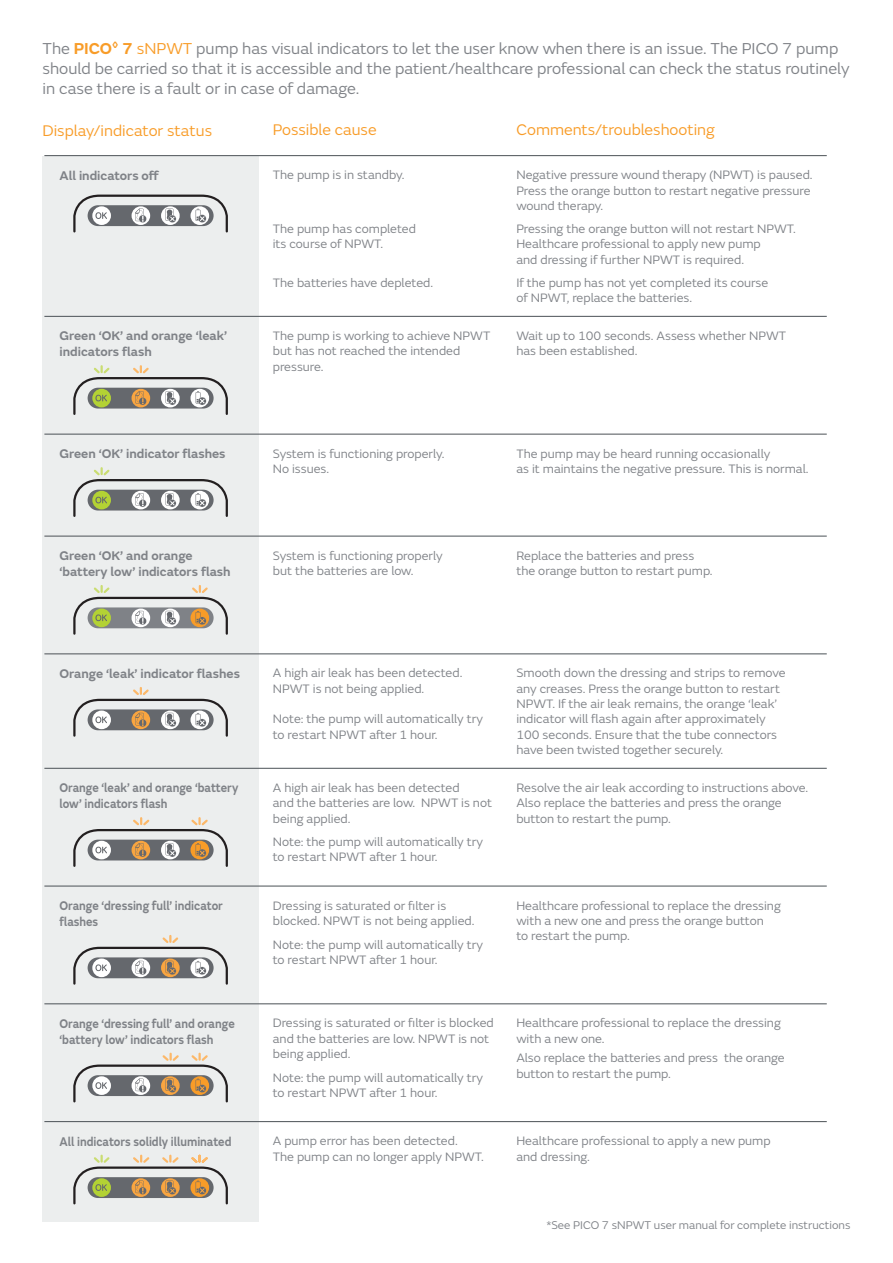
<style>
.page{position:relative;width:893px;height:1263px;background:#fff}
.page>*{position:absolute;margin:0;border:0;box-sizing:border-box;transform-origin:0 0}
.t1{font:16.5px/19.8px "SN Emeric";color:#7f8287}
.t2{font:16.05px "SN Emeric";color:#f89c28}
.t3{font:600 13.2px/15.8px "SN Emeric";color:#7f8287;scale:.9 1}
.t4{font:600 13.2px/15.8px "SN Emeric";color:#7f8287}
.t5{font:12.75px/15.3px "SN Emeric";color:#7f8287}
.t6{font:11.7px "SN Emeric";color:#7f8287}
.s1{font-weight:600;color:#f89c28}
.s2{color:#f89c28}
</style>
<div class="page">
<div style="left:43px;top:156px;width:216px;height:1066px;background:#eceeee"></div>
<hr style="left:44px;top:316px;width:783px;height:1px;background:#4b5156">
<svg style="left:73px;top:365px;width:155px;height:50px"></svg>
<hr style="left:44px;top:536px;width:783px;height:1px;background:#4b5156">
<svg style="left:73px;top:585px;width:155px;height:50px"></svg>
<hr style="left:44px;top:654px;width:783px;height:1px;background:#4b5156">
<svg style="left:73px;top:687px;width:155px;height:50px"></svg>
<svg style="left:73px;top:467px;width:155px;height:50px"></svg>
<hr style="left:44px;top:434px;width:783px;height:1px;background:#4b5156">
<svg style="left:73px;top:194px;width:155px;height:39px"></svg>
<hr style="left:44px;top:155px;width:783px;height:1px;background:#4b5156">
<hr style="left:44px;top:768px;width:783px;height:1px;background:#4b5156">
<svg style="left:73px;top:817px;width:155px;height:50px"></svg>
<hr style="left:44px;top:886px;width:783px;height:1px;background:#4b5156">
<svg style="left:73px;top:935px;width:155px;height:50px"></svg>
<hr style="left:44px;top:1003px;width:783px;height:1px;background:#4b5156">
<hr style="left:44px;top:1121px;width:783px;height:1px;background:#4b5156">
<svg style="left:73px;top:1052px;width:155px;height:51px"></svg>
<svg style="left:73px;top:1154px;width:155px;height:51px"></svg>
<p class="t1" style="left:43px;top:38px;width:809px">The <span class="s1">PICO</span><sup>◊</sup> <span class="s1">7</span> <span class="s2">sNPWT</span> pump has visual indicators to let the user know when there is an issue. The PICO 7 pump should be carried so that it is accessible and the patient/healthcare professional can check the status routinely in case there is a fault or in case of damage.</p>
<p class="t2" style="left:43px;top:121px;width:171px">Display/indicator status</p>
<p class="t2" style="left:273px;top:120px;width:105px">Possible cause</p>
<p class="t2" style="left:516px;top:120px;width:200px">Comments/troubleshooting</p>
<p class="t4" style="left:60px;top:167px;width:101px">All indicators off</p>
<p class="t5" style="left:273px;top:167px;width:133px">The pump is in standby.</p>
<p class="t5" style="left:273px;top:221px;width:145px">The pump has completed its course of NPWT.</p>
<p class="t5" style="left:273px;top:275px;width:162px">The batteries have depleted.</p>
<p class="t5" style="left:516px;top:167px;width:298px">Negative pressure wound therapy (NPWT) is paused.<br>Press the orange button to restart negative pressure wound therapy.</p>
<p class="t5" style="left:516px;top:221px;width:281px">Pressing the orange button will not restart NPWT.<br>Healthcare professional to apply new pump<br>and dressing if further NPWT is required.</p>
<p class="t5" style="left:516px;top:275px;width:254px">If the pump has not yet completed its course of NPWT, replace the batteries.</p>
<p class="t4" style="left:60px;top:328px;width:169px">Green ‘OK’ and orange ‘leak’ indicators flash</p>
<p class="t5" style="left:273px;top:328px;width:219px">The pump is working to achieve NPWT but has not reached the intended pressure.</p>
<p class="t5" style="left:516px;top:328px;width:271px">Wait up to 100 seconds. Assess whether NPWT has been established.</p>
<p class="t4" style="left:60px;top:446px;width:168px">Green ‘OK’ indicator flashes</p>
<p class="t5" style="left:273px;top:446px;width:173px">System is functioning properly.<br>No issues.</p>
<p class="t5" style="left:516px;top:446px;width:294px">The pump may be heard running occasionally<br>as it maintains the negative pressure. This is normal.</p>
<p class="t4" style="left:60px;top:548px;width:173px">Green ‘OK’ and orange ‘battery low’ indicators flash</p>
<p class="t5" style="left:273px;top:548px;width:171px">System is functioning properly but the batteries are low.</p>
<p class="t5" style="left:516px;top:548px;width:198px">Replace the batteries and press the orange button to restart pump.</p>
<p class="t4" style="left:60px;top:665px;width:182px">Orange ‘leak’ indicator flashes</p>
<p class="t5" style="left:273px;top:665px;width:191px">A high air leak has been detected.<br>NPWT is not being applied.</p>
<p class="t5" style="left:273px;top:711px;width:212px">Note: the pump will automatically try to restart NPWT after 1 hour.</p>
<p class="t5" style="left:516px;top:665px;width:271px">Smooth down the dressing and strips to remove any creases. Press the orange button to restart NPWT. If the air leak remains, the orange ‘leak’ indicator will flash again after approximately 100 seconds. Ensure that the tube connectors have been twisted together securely.</p>
<p class="t3" style="left:60px;top:780px;width:200px">Orange ‘leak’ and orange ‘battery low’ indicators flash</p>
<p class="t5" style="left:273px;top:780px;width:221px">A high air leak has been detected<br>and the batteries are low. NPWT is not being applied.</p>
<p class="t5" style="left:273px;top:834px;width:212px">Note: the pump will automatically try to restart NPWT after 1 hour.</p>
<p class="t5" style="left:516px;top:780px;width:293px">Resolve the air leak according to instructions above.<br>Also replace the batteries and press the orange button to restart the pump.</p>
<p class="t3" style="left:60px;top:898px;width:183px">Orange ‘dressing full’ indicator flashes</p>
<p class="t5" style="left:273px;top:898px;width:203px">Dressing is saturated or filter is blocked. NPWT is not being applied.</p>
<p class="t5" style="left:273px;top:936px;width:212px">Note: the pump will automatically try to restart NPWT after 1 hour.</p>
<p class="t5" style="left:516px;top:898px;width:266px">Healthcare professional to replace the dressing with a new one and press the orange button<br>to restart the pump.</p>
<p class="t3" style="left:60px;top:1015px;width:196px">Orange ‘dressing full’ and orange ‘battery low’ indicators flash</p>
<p class="t5" style="left:273px;top:1015px;width:223px">Dressing is saturated or filter is blocked and the batteries are low. NPWT is not being applied.</p>
<p class="t5" style="left:273px;top:1070px;width:212px">Note: the pump will automatically try to restart NPWT after 1 hour.</p>
<p class="t5" style="left:516px;top:1015px;width:266px">Healthcare professional to replace the dressing with a new one.</p>
<p class="t5" style="left:516px;top:1050px;width:270px">Also replace the batteries and press the orange button to restart the pump.</p>
<p class="t3" style="left:60px;top:1133px;width:193px">All indicators solidly illuminated</p>
<p class="t5" style="left:273px;top:1133px;width:213px">A pump error has been detected.<br>The pump can no longer apply NPWT.</p>
<p class="t5" style="left:516px;top:1133px;width:256px">Healthcare professional to apply a new pump and dressing.</p>
<p class="t6" style="left:546px;top:1218px;width:306px">*See PICO 7 sNPWT user manual for complete instructions</p>
</div>
